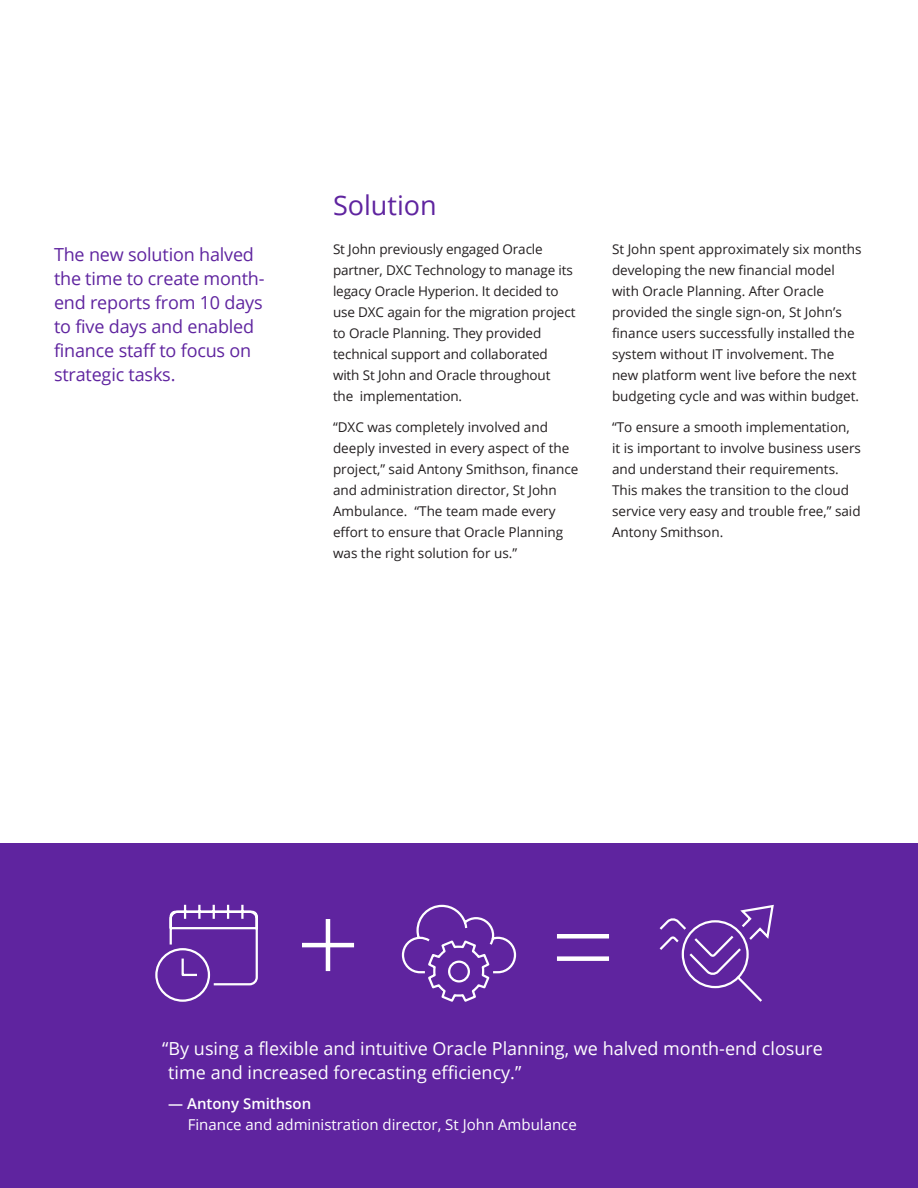
<style>
.page{position:relative;width:918px;height:1188px;background:#fff}
.page>*{position:absolute;margin:0;border:0;box-sizing:border-box;transform-origin:0 0}
.t1{font:300 112.5px "Open Sans";color:#fff}
.Head_1__large_purple{font:27px "Open Sans";color:#5f249f}
.Small_Sidebar_paragr{font:18px/24px "Open Sans";letter-spacing:-.01em;color:#5f249f}
.PB_Small_Hanging_Quo{font:18px/24px "Open Sans";color:#fff}
.PB_Small_quote_attri{font:15px "Open Sans";color:#fff}
.PB_Small_quote_attri-2{font:600 15px "Open Sans";color:#fff}
.Body_Copy_Regular_9{font:13.5px/21px "Open Sans";color:#231f20}
</style>
<div class="page">
<div style="left:0;top:843px;width:918px;height:345px;background:#5f249f"></div>
<svg style="left:155px;top:904px;width:103px;height:98px"></svg>
<svg style="left:401px;top:904px;width:116px;height:98px"></svg>
<svg style="left:659px;top:904px;width:115px;height:98px"></svg>
<p class="Small_Sidebar_paragr" style="left:54px;top:242px;width:212px">The new solution halved the time to create month&shy;end reports from 10 days to five days and enabled finance staff to focus on strategic tasks.</p>
<p class="Head_1__large_purple" style="left:333px;top:187px;width:105px">Solution</p>
<p class="Body_Copy_Regular_9" style="left:333px;top:238px;width:244px">St John previously engaged Oracle partner, DXC Technology to manage its legacy Oracle Hyperion. It decided to use DXC again for the migration project to Oracle Planning. They provided technical support and collaborated with St John and Oracle throughout<br>the implementation.</p>
<p class="Body_Copy_Regular_9" style="left:333px;top:416px;width:247px">“DXC was completely involved and deeply invested in every aspect of the project,” said Antony Smithson, finance and administration director, St John Ambulance. “The team made every effort to ensure that Oracle Planning was the right solution for us.”</p>
<p class="Body_Copy_Regular_9" style="left:612px;top:238px;width:251px">St John spent approximately six months developing the new financial model with Oracle Planning. After Oracle provided the single sign-on, St John’s finance users successfully installed the system without IT involvement. The new platform went live before the next budgeting cycle and was within budget.</p>
<p class="Body_Copy_Regular_9" style="left:612px;top:416px;width:251px">“To ensure a smooth implementation, it is important to involve business users and understand their requirements.<br>This makes the transition to the cloud service very easy and trouble free,” said Antony Smithson.</p>
<p class="t1" style="left:296px;top:867px;width:66px">+</p>
<p class="t1" style="left:551px;top:869px;width:66px">=</p>
<p class="PB_Small_Hanging_Quo" style="left:168px;top:1036px;width:656px;text-indent:-6px">“By using a flexible and intuitive Oracle Planning, we halved month-end closure time and increased forecasting efficiency.”</p>
<p class="PB_Small_quote_attri-2" style="left:168px;top:1094px;width:145px">— Antony Smithson</p>
<p class="PB_Small_quote_attri" style="left:188px;top:1115px;width:391px">Finance and administration director, St John Ambulance</p>
</div>
